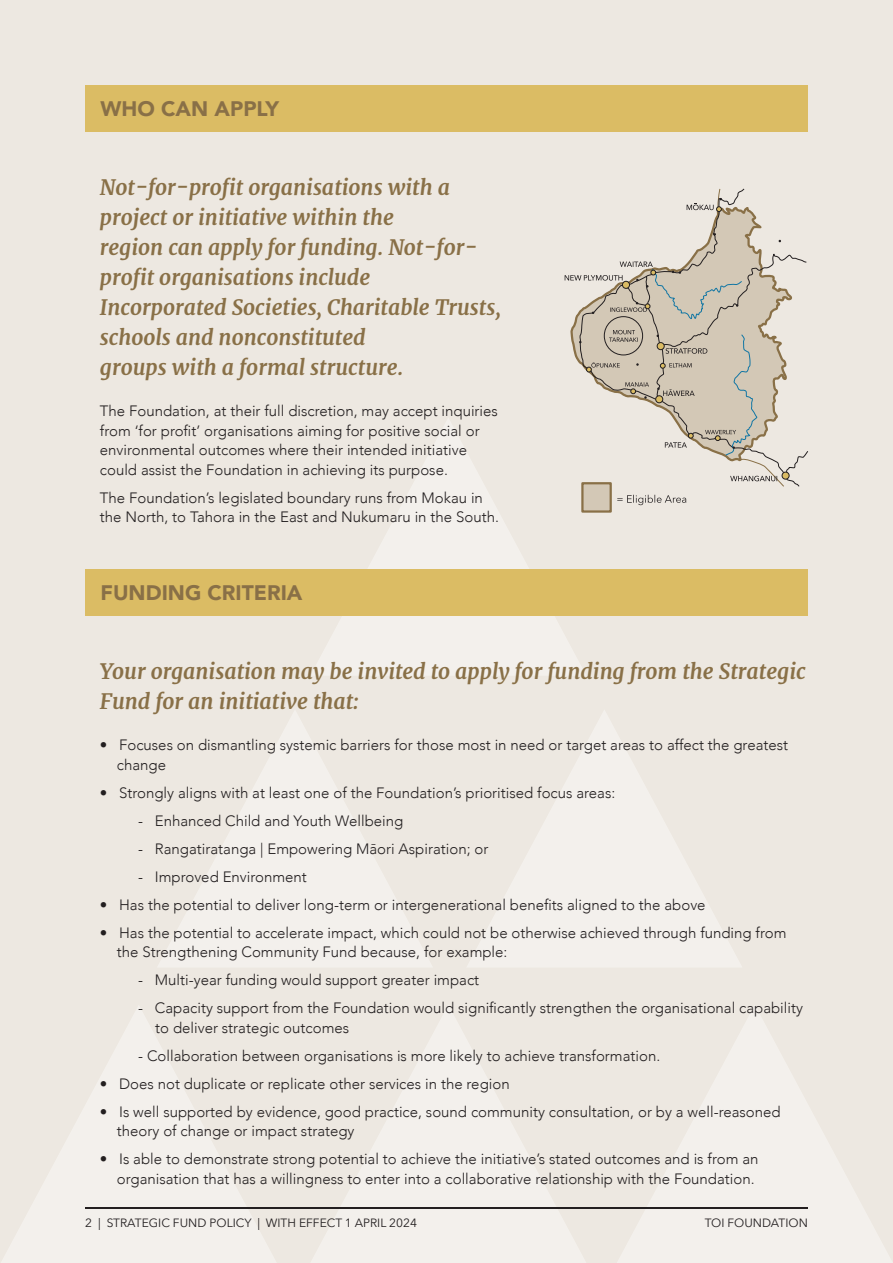
<style>
.page{position:relative;width:893px;height:1263px;background:#ede8e1}
.page>*{position:absolute;margin:0;border:0;box-sizing:border-box;transform-origin:0 0}
.t1{font:italic 700 21px/30px "Merriweather";color:#897047}
.Heading_in_the_block{font:900 21px "Avenir";color:#897047}
.body_paragraph_style{font:300 15px/19.5px "Avenir";color:#231f20}
.t2{font:12px "Avenir Next";color:#231f20}
</style>
<div class="page">
<svg style="left:311px;top:419px;width:274px;height:256px"></svg>
<svg style="left:158px;top:711px;width:274px;height:256px;fill:#f3f0ec"></svg>
<svg style="left:467px;top:711px;width:274px;height:256px;fill:#f3f0ec"></svg>
<svg style="left:1px;top:1006px;width:275px;height:257px;fill:#f2efea"></svg>
<svg style="left:311px;top:1006px;width:275px;height:257px;fill:#f2efea"></svg>
<svg style="left:617px;top:1006px;width:275px;height:257px;fill:#f2efea"></svg>
<div style="left:85px;top:85px;width:723px;height:47px;background:#dbbc64"></div>
<div style="left:85px;top:569px;width:723px;height:47px;background:#dbbc64"></div>
<svg style="left:579px;top:188px;width:229px;height:299px"></svg>
<div style="left:782px;top:472px;width:7px;height:7px;background:#dbbc64;border-radius:50%"></div>
<div style="left:782px;top:472px;width:7px;height:7px;border:1px solid #231f20;border-radius:50%"></div>
<div style="left:581px;top:482px;width:31px;height:31px;background:#d3c8b6;border:2px solid #897047"></div>
<svg style="left:730px;top:476px;width:47px;height:5px"></svg>
<svg style="left:617px;top:495px;width:69px;height:10px"></svg>
<svg style="left:565px;top:262px;width:193px;height:194px"></svg>
<svg style="left:687px;top:198px;width:35px;height:14px"></svg>
<hr style="left:85px;top:1207px;width:723px;height:2px;background:#231f20">
<p class="Heading_in_the_block" style="left:101px;top:91px;width:180px">WHO CAN APPLY</p>
<p class="t1" style="left:100px;top:173px;width:352px">Not-for-profit organisations with a project or initiative within the</p>
<p class="t1" style="left:100px;top:233px;width:379px">region can apply for funding. Not-for&shy;profit organisations include</p>
<p class="t1" style="left:100px;top:293px;width:402px">Incorporated Societies, Charitable Trusts, schools and nonconstituted</p>
<p class="t1" style="left:100px;top:353px;width:305px">groups with a formal structure.</p>
<p class="body_paragraph_style" style="left:100px;top:401px;width:399px">The Foundation, at their full discretion, may accept inquiries from ‘for profit’ organisations aiming for positive social or environmental outcomes where their intended initiative could assist the Foundation in achieving its purpose.</p>
<p class="body_paragraph_style" style="left:100px;top:488px;width:400px">The Foundation’s legislated boundary runs from Mokau in the North, to Tahora in the East and Nukumaru in the South.</p>
<p class="Heading_in_the_block" style="left:101px;top:575px;width:203px">FUNDING CRITERIA</p>
<p class="t1" style="left:100px;top:657px;width:707px">Your organisation may be invited to apply for funding from the Strategic<br>Fund for an initiative that:</p>
<p class="body_paragraph_style" style="left:117px;top:735px;width:673px;text-indent:-17px">• Focuses on dismantling systemic barriers for those most in need or target areas to affect the greatest change</p>
<p class="body_paragraph_style" style="left:100px;top:783px;width:517px">• Strongly aligns with at least one of the Foundation’s prioritised focus areas:</p>
<p class="body_paragraph_style" style="left:138px;top:811px;width:267px">- Enhanced Child and Youth Wellbeing</p>
<p class="body_paragraph_style" style="left:138px;top:839px;width:352px">- Rangatiratanga | Empowering Māori Aspiration; or</p>
<p class="body_paragraph_style" style="left:138px;top:867px;width:170px">- Improved Environment</p>
<p class="body_paragraph_style" style="left:100px;top:895px;width:607px">• Has the potential to deliver long-term or intergenerational benefits aligned to the above</p>
<p class="body_paragraph_style" style="left:117px;top:923px;width:671px;text-indent:-17px">• Has the potential to accelerate impact, which could not be otherwise achieved through funding from the Strengthening Community Fund because, for example:</p>
<p class="body_paragraph_style" style="left:138px;top:970px;width:342px">- Multi-year funding would support greater impact</p>
<p class="body_paragraph_style" style="left:155px;top:998px;width:649px;text-indent:-17px">- Capacity support from the Foundation would significantly strengthen the organisational capability to deliver strategic outcomes</p>
<p class="body_paragraph_style" style="left:138px;top:1046px;width:524px">- Collaboration between organisations is more likely to achieve transformation.</p>
<p class="body_paragraph_style" style="left:100px;top:1074px;width:411px">• Does not duplicate or replicate other services in the region</p>
<p class="body_paragraph_style" style="left:117px;top:1102px;width:665px;text-indent:-17px">• Is well supported by evidence, good practice, sound community consultation, or by a well-reasoned theory of change or impact strategy</p>
<p class="body_paragraph_style" style="left:100px;top:1149px;width:660px;text-align:right">• Is able to demonstrate strong potential to achieve the initiative’s stated outcomes and is from an organisation that has a willingness to enter into a collaborative relationship with the Foundation.</p>
<p class="t2" style="left:85px;top:1213px;width:333px">2 | STRATEGIC FUND POLICY | WITH EFFECT 1 APRIL 2024</p>
<p class="t2" style="left:705px;top:1213px;width:105px">TOI FOUNDATION</p>
</div>
